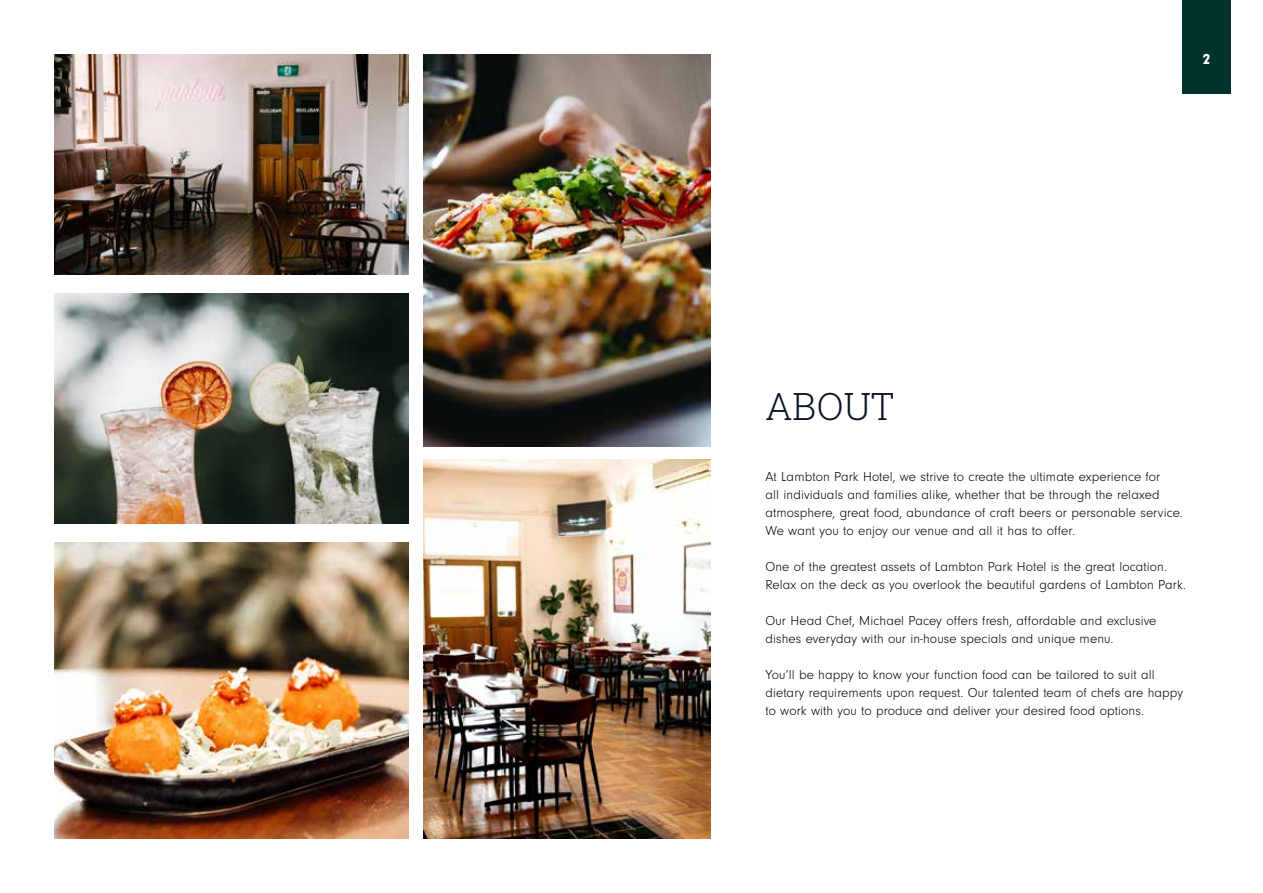
<style>
.page{position:relative;width:1263px;height:893px;background:#fff}
.page>*{position:absolute;margin:0;border:0;box-sizing:border-box;transform-origin:0 0}
.t1{font:300 37.5px "Roboto Slab";color:#0e1428}
.t2{font:900 15px "Neuzeit Gro";color:#fff}
.t3{font:300 13.5px/18px "Neuzeit Gro";letter-spacing:.01em;color:#000}
</style>
<div class="page">
<div style="left:1182px;top:0;width:49px;height:94px;background:#01322b"></div>
<img style="left:54px;top:54px;width:354px;height:220px">
<img style="left:423px;top:54px;width:287px;height:392px">
<img style="left:54px;top:293px;width:354px;height:231px">
<img style="left:54px;top:542px;width:354px;height:297px">
<img style="left:423px;top:460px;width:287px;height:379px">
<p class="t2" style="left:1203px;top:51px;width:9px">2</p>
<h1 class="t1" style="left:765px;top:381px;width:130px">ABOUT</h1>
<p class="t3" style="left:765px;top:468px;width:419px">At Lambton Park Hotel, we strive to create the ultimate experience for<br>all individuals and families alike, whether that be through the relaxed atmosphere, great food, abundance of craft beers or personable service.<br>We want you to enjoy our venue and all it has to offer.</p>
<p class="t3" style="left:765px;top:558px;width:422px">One of the greatest assets of Lambton Park Hotel is the great location.<br>Relax on the deck as you overlook the beautiful gardens of Lambton Park.</p>
<p class="t3" style="left:765px;top:612px;width:392px">Our Head Chef, Michael Pacey offers fresh, affordable and exclusive dishes everyday with our in-house specials and unique menu.</p>
<p class="t3" style="left:765px;top:666px;width:419px">You’ll be happy to know your function food can be tailored to suit all dietary requirements upon request. Our talented team of chefs are happy to work with you to produce and deliver your desired food options.</p>
</div>
